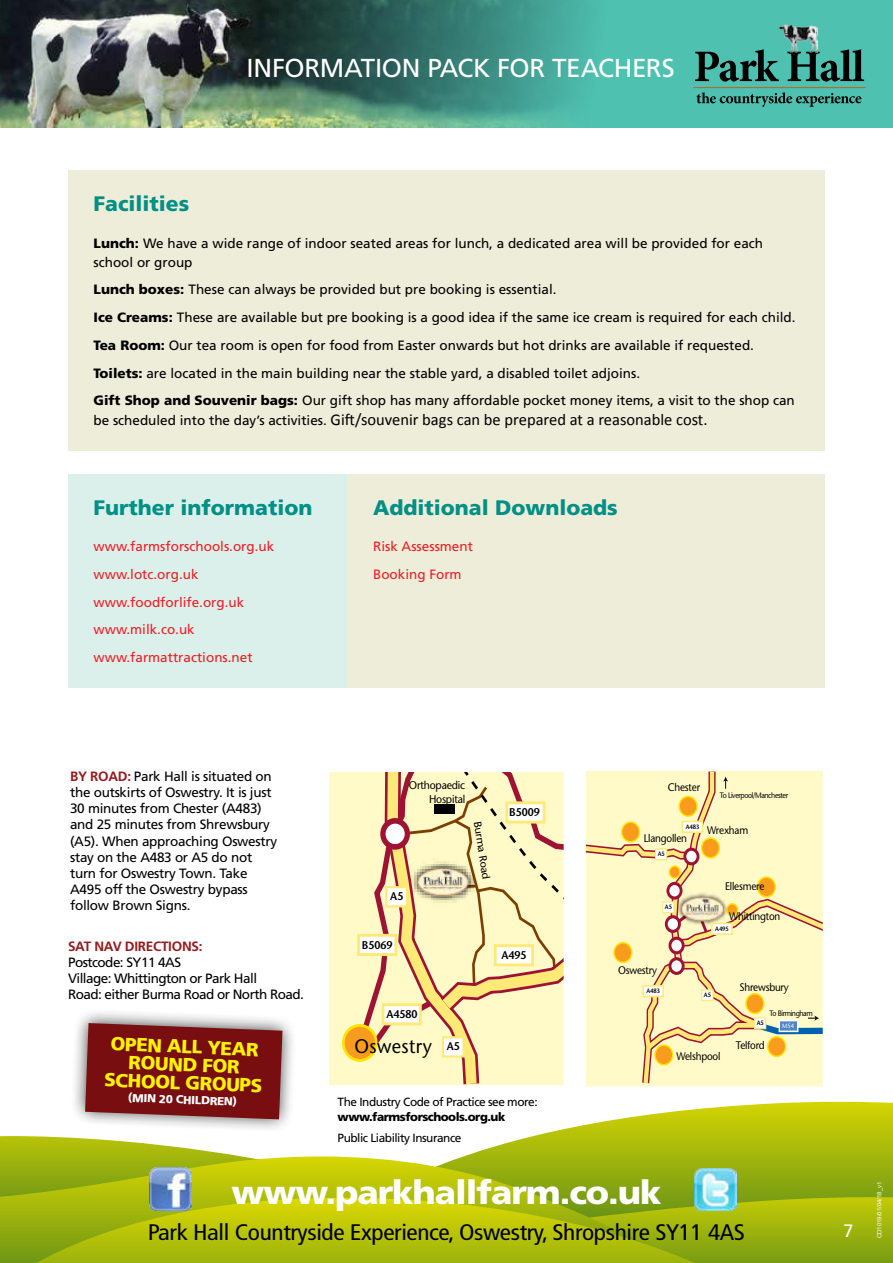
<style>
.page{position:relative;width:893px;height:1263px;background:#fff}
.page>*{position:absolute;margin:0;border:0;box-sizing:border-box;transform-origin:0 0}
.t1{font:900 33px "Frutiger LT Std";letter-spacing:-.03em;color:#fff;scale:1.06 1}
.t2{font:25.95px "Frutiger LT Std";color:#fff}
.t3{font:condensed 22.5px "Frutiger LT Std";letter-spacing:-.015em;color:#000;scale:1.12 1}
.t4{font:900 21px "Frutiger LT Std";color:#009085}
.t5{font:500 19.65px "Stone Sans Std";letter-spacing:.02em;color:#000;scale:.94 1}
.t6{font:900 18.9px/17.9px "Frutiger LT Std";color:#fff200}
.t7{font:18px "Frutiger LT Std";color:#fff}
.t8{font:16.5px "Calibri";color:#000}
.t9{font:13.5px/27.8px "Frutiger LT Std";color:#000}
.t10{font:13.5px/16.2px "Frutiger LT Std";letter-spacing:-.02em;color:#000}
.t11{font:13.5px/27.8px "Frutiger LT Std";color:#ed1d24}
.t12{font:13.5px/16.2px "Frutiger LT Std";letter-spacing:-.04em;color:#000}
.t13{font:700 13.5px "Frutiger LT Std";letter-spacing:-.02em;color:#961b1e}
.t14{font:11.85px "Frutiger LT Std";letter-spacing:-.04em;color:#000}
.t15{font:900 11.85px "Frutiger LT Std";letter-spacing:-.04em;color:#000}
.t16{font:900 11.4px "Frutiger LT Std";color:#fff}
.t17{font:600 11.25px "Stone Sans Std";color:#000;scale:.94 1}
.t18{font:500 11.25px/13.5px "Stone Sans Std";letter-spacing:-.02em;color:#000;text-align:right;scale:.94 1}
.t19{font:500 10.95px "Stone Sans Std";letter-spacing:-.02em;color:#000;scale:.9 1}
.t20{font:500 10.5px "Stone Sans Std";color:#000;scale:1.06 1}
.t21{font:500 7.8px "Stone Sans Std";letter-spacing:-.06em;color:#000;scale:.9 1}
.t22{font:600 6.3px "Stone Sans Std";color:#000;scale:.9 1}
.t23{font:500 6.3px "Stone Sans Std";color:#fff;scale:.9 1}
.t24{font:6px "Arial";color:#fff}
.s1{font-weight:900}
.s2{font-family:"Frutiger LT Std";font-size:13.5px}
.s3{font-weight:700;color:#961b1e}
</style>
<div class="page">
<div style="left:0;top:0;width:893px;height:128px;background:#4fc1b1"></div>
<img style="left:0;top:0;width:737px;height:128px">
<svg style="left:0;top:1136px;width:239px;height:20px"></svg>
<svg style="left:465px;top:1102px;width:428px;height:95px"></svg>
<svg style="left:723px;top:1197px;width:170px;height:66px;background:#9bb10d"></svg>
<svg style="left:0;top:1156px;width:708px;height:107px;background:#a8ba11"></svg>
<svg style="left:15px;top:1198px;width:708px;height:65px;background:#abbb0a"></svg>
<img style="left:149px;top:1168px;width:43px;height:42px">
<img style="left:694px;top:1168px;width:43px;height:42px">
<svg style="left:695px;top:49px;width:84px;height:33px"></svg>
<svg style="left:787px;top:49px;width:77px;height:33px"></svg>
<svg style="left:696px;top:92px;width:165px;height:15px"></svg>
<hr style="left:693px;top:87px;width:172px;height:1px;background:#a66f3b">
<img style="left:780px;top:24px;width:38px;height:28px">
<svg style="left:329px;top:772px;width:235px;height:314px;background:#f4e4b3"></svg>
<svg style="left:585px;top:771px;width:238px;height:316px;background:#f9edb9"></svg>
<div style="left:68px;top:170px;width:757px;height:281px;background:#eeedda"></div>
<div style="left:68px;top:474px;width:280px;height:213px;background:#dcf0eb"></div>
<div style="left:348px;top:474px;width:477px;height:213px;background:#eeedda"></div>
<svg style="left:74px;top:1012px;width:219px;height:117px;background:#995153"></svg>
<h2 class="t2" style="left:247px;top:53px;width:25px">INFORMAT</h2>
<h2 class="t2" style="left:375px;top:53px;width:69px">ION PACK</h2>
<h2 class="t2" style="left:497px;top:53px;width:17px">FOR</h2>
<h2 class="t2" style="left:552px;top:53px;width:17px">TEACHERS</h2>
<h3 class="t4" style="left:94px;top:191px;width:97px">Facilities</h3>
<p class="t9" style="left:94px;top:233px;width:671px;line-height:19.2px"><span class="s1">Lunch:</span> We have a wide range of indoor seated areas for lunch, a dedicated area will be provided for each school or group</p>
<p class="t9" style="left:94px;top:276px;width:703px"><span class="s1">Lunch boxes:</span> These can always be provided but pre booking is essential.<br><span class="s1">Ice Creams:</span> These are available but pre booking is a good idea if the same ice cream is required for each child.<br><span class="s1">Tea Room:</span> Our tea room is open for food from Easter onwards but hot drinks are available if requested.<br><span class="s1">Toilets:</span> are located in the main building near the stable yard, a disabled toilet adjoins.<br><span class="s1">Gift Shop and Souvenir bags:</span> Our gift shop has many affordable pocket money items, a visit to the shop can</p>
<p class="t8" style="left:94px;top:409px;width:616px"><span class="s2">be scheduled into the day’s activities.</span> Gift/souvenir bags can be prepared at a reasonable cost.</p>
<h3 class="t4" style="left:94px;top:495px;width:220px">Further information</h3>
<p class="t11" style="left:94px;top:533px;width:182px">www.farmsforschools.org.uk www.lotc.org.uk www.foodforlife.org.uk www.milk.co.uk www.farmattractions.net</p>
<h3 class="t4" style="left:373px;top:495px;width:246px">Additional Downloads</h3>
<p class="t11" style="left:373px;top:533px;width:101px">Risk Assessment<br>Booking Form</p>
<p class="t10" style="left:70px;top:768px;width:209px"><span class="s3">BY ROAD:</span> Park H all is situated on the outskirts of Oswestry. It is just<br>30 minutes from Chester (A483) and 25 minutes from Shrewsbury (A5). When approaching Oswestry stay on the A483 or A5 do not turn for Oswestry Town. Take<br>A495 off the Oswestry bypass follow Brown Signs.</p>
<p class="t13" style="left:68px;top:938px;width:114px">SAT NAV DIRECTIONS</p>
<p class="t13" style="left:199px;top:938px;width:5px">:</p>
<p class="t12" style="left:68px;top:954px;width:237px">Postcode: SY11 4AS<br>Village: Whittington or Park Hall<br>Road: either Burma Road or North Road.</p>
<h3 class="t6" style="left:129px;top:1035px;width:105px;text-indent:-18px;rotate:2deg">OPEN All Year<br>Round</h3>
<h3 class="t6" style="left:105px;top:1070px;width:25px;rotate:2deg">School</h3>
<h3 class="t6" style="left:186px;top:1074px;width:29px;rotate:2deg">Groups</h3>
<p class="t16" style="left:128px;top:1091px;width:64px;rotate:2deg">(Min 20 Children</p>
<p class="t18" style="left:409px;top:779px;width:62px">Orthopaedic<br>Hospital</p>
<p class="t17" style="left:390px;top:890px;width:15px">A5</p>
<p class="t20" style="left:484px;top:820px;width:57px;rotate:81deg">Burma Road</p>
<p class="t17" style="left:509px;top:805px;width:34px">B5009</p>
<p class="t17" style="left:362px;top:938px;width:34px">B5069</p>
<p class="t17" style="left:501px;top:948px;width:28px">A495</p>
<p class="t17" style="left:386px;top:1007px;width:35px">A4580</p>
<h3 class="t5" style="left:355px;top:1035px;width:84px">Oswestry</h3>
<p class="t17" style="left:447px;top:1040px;width:15px">A5</p>
<p class="t14" style="left:338px;top:1094px;width:202px">The Industry Code of Practice see more:</p>
<p class="t15" style="left:338px;top:1109px;width:169px">www.farmsforschools.org.uk</p>
<p class="t14" style="left:338px;top:1131px;width:125px">Public Liability Insurance</p>
<p class="t19" style="left:668px;top:781px;width:37px">Chester</p>
<p class="t21" style="left:720px;top:790px;width:78px">To Liverpool/Manchester</p>
<p class="t22" style="left:686px;top:823px;width:17px">A483</p>
<p class="t19" style="left:644px;top:831px;width:50px">Llangollen</p>
<p class="t22" style="left:658px;top:850px;width:9px">A5</p>
<p class="t19" style="left:707px;top:824px;width:47px">Wrexham</p>
<p class="t22" style="left:665px;top:903px;width:9px">A5</p>
<p class="t19" style="left:725px;top:880px;width:45px">Ellesmere</p>
<p class="t19" style="left:729px;top:909px;width:59px">Whittington</p>
<p class="t22" style="left:715px;top:925px;width:17px">A495</p>
<p class="t19" style="left:618px;top:964px;width:45px">Oswestry</p>
<p class="t22" style="left:646px;top:987px;width:17px">A483</p>
<p class="t22" style="left:704px;top:991px;width:9px">A5</p>
<p class="t19" style="left:676px;top:1049px;width:50px">Welshpool</p>
<p class="t19" style="left:739px;top:980px;width:56px">Shrewsbury</p>
<p class="t21" style="left:770px;top:1009px;width:49px">To Birmingham</p>
<p class="t22" style="left:757px;top:1019px;width:9px">A5</p>
<p class="t19" style="left:736px;top:1039px;width:34px">Telford</p>
<p class="t23" style="left:782px;top:1022px;width:15px">M54</p>
<h1 class="t1" style="left:232px;top:1172px;width:407px">www.parkhallfarm.co.uk</h1>
<h3 class="t3" style="left:148px;top:1219px;width:535px">Park Hall Countryside Experience, Oswestry, Shropshire SY11 4AS</h3>
<h3 class="t7" style="left:843px;top:1220px;width:12px">7</h3>
<p class="t24" style="left:876px;top:1238px;width:58px;rotate:-90deg">CD1019/01/04/18_v1</p>
</div>
